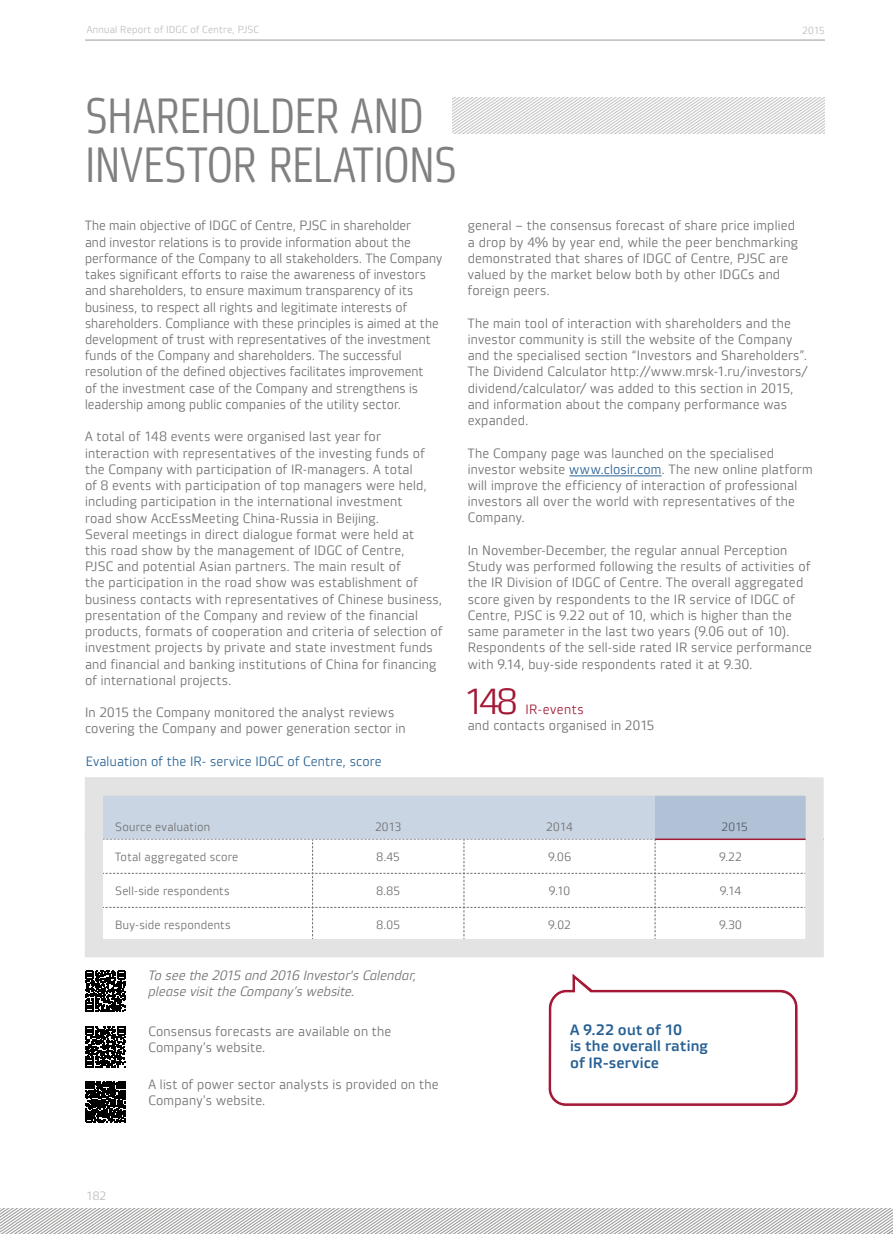
<style>
.page{position:relative;width:893px;height:1234px;background:#fff}
.page>*{position:absolute;margin:0;border:0;box-sizing:border-box;transform-origin:0 0}
.t1{font:49.5px/48.6px "Vida 21 Pro";letter-spacing:-.005em;color:#818080}
.t2{font:36.3px "Vida 31 Pro";color:#a31834}
.t3{font:15px/16.2px "Vida 33 Pro";letter-spacing:.015em;color:#266093}
.t4{font:13.5px/16.2px "Vida 31 Pro";letter-spacing:.015em;color:#706f6f}
.t5{font:italic 13.5px/16.2px "Vida 31 Pro";letter-spacing:.005em;color:#706f6f}
.t6{font:13.5px "Vida 31 Pro";letter-spacing:.015em;color:#266093}
.t7{font:13.5px "Vida 31 Pro";letter-spacing:.035em;color:#a31834}
.t8{font:12px "Vida 31 Pro";letter-spacing:.02em;color:#706f6f}
.t9{font:12px "Vida 31 Pro";color:#535e6b}
.t10{font:12px "Vida 31 Pro";color:#bcbcbc}
.t11{font:10.2px "Vida 31 Pro";letter-spacing:.02em;color:#bcbcbc}
.s1{color:#266093}
.s2{font-style:italic}
</style>
<div class="page">
<svg style="left:0;top:1208px;width:892px;height:25px"></svg>
<svg style="left:104px;top:796px;width:701px;height:141px"></svg>
<svg style="left:548px;top:973px;width:251px;height:133px"></svg>
<svg style="left:85px;top:1121px;width:41px;height:1px"></svg>
<svg style="left:85px;top:1081px;width:41px;height:40px;background:#242424"></svg>
<svg style="left:85px;top:1066px;width:41px;height:1px"></svg>
<svg style="left:85px;top:1026px;width:41px;height:40px"></svg>
<svg style="left:85px;top:970px;width:41px;height:41px"></svg>
<svg style="left:453px;top:97px;width:372px;height:36px"></svg>
<hr style="left:569px;top:475px;width:93px;height:1px;background:#266093">
<div style="left:85px;top:777px;width:739px;height:179px;border:18px solid #e3e3e3"></div>
<hr style="left:85px;top:39px;width:740px;height:2px;background:#bcbcbc">
<p class="t11" style="left:87px;top:22px;width:174px">Annual Report of IDGC of Centre, PJSC</p>
<p class="t11" style="left:802px;top:23px;width:24px">2015</p>
<h1 class="t1" style="left:85px;top:90px;width:374px">SHAREHOLDER AND<br>INVESTOR RELATIONS</h1>
<p class="t4" style="left:85px;top:217px;width:359px">The main objective of IDGC of Centre, PJSC in shareholder<br>and investor relations is to provide information about the performance of the Company to all stakeholders. The Company takes significant efforts to raise the awareness of investors and shareholders, to ensure maximum transparency of its business, to respect all rights and legitimate interests of shareholders. Compliance with these principles is aimed at the development of trust with representatives of the investment funds of the Company and shareholders. The successful resolution of the defined objectives facilitates improvement<br>of the investment case of the Company and strengthens is leadership among public companies of the utility sector.</p>
<p class="t4" style="left:85px;top:428px;width:359px">A total of 148 events were organised last year for interaction with representatives of the investing funds of the Company with participation of IR-managers. A total<br>of 8 events with participation of top managers were held, including participation in the international investment<br>road show AccEssMeeting China-Russia in Beijing.<br>Several meetings in direct dialogue format were held at<br>this road show by the management of IDGC of Centre,<br>PJSC and potential Asian partners. The main result of<br>the participation in the road show was establishment of business contacts with representatives of Chinese business, presentation of the Company and review of the financial products, formats of cooperation and criteria of selection of investment projects by private and state investment funds and financial and banking institutions of China for financing of international projects.</p>
<p class="t4" style="left:85px;top:703px;width:322px">In 2015 the Company monitored the analyst reviews covering the Company and power generation sector in</p>
<p class="t6" style="left:86px;top:751px;width:297px">Evaluation of the IR- service IDGC of Centre, score</p>
<p class="t4" style="left:468px;top:217px;width:332px">general – the consensus forecast of share price implied a drop by 4% by year end, while the peer benchmarking demonstrated that shares of IDGC of Centre, PJSC are valued by the market below both by other IDGCs and foreign peers.</p>
<p class="t4" style="left:468px;top:314px;width:342px">The main tool of interaction with shareholders and the investor community is still the website of the Company and the specialised section “Investors and Shareholders”.<br>The Dividend Calculator http://www.mrsk-1.ru/investors/ dividend/calculator/ was added to this section in 2015, and information about the company performance was expanded.</p>
<p class="t4" style="left:468px;top:444px;width:346px">The Company page was launched on the specialised investor website <span class="s1">www.closir.com</span>. The new online platform will improve the efficiency of interaction of professional investors all over the world with representatives of the Company.</p>
<p class="t4" style="left:468px;top:541px;width:346px">In November-December, the regular annual Perception Study was performed following the results of activities of the IR Division of IDGC of Centre. The overall aggregated score given by respondents to the IR service of IDGC of Centre, PJSC is 9.22 out of 10, which is higher than the same parameter in the last two years (9.06 out of 10).<br>Respondents of the sell-side rated IR service performance with 9.14, buy-side respondents rated it at 9.30.</p>
<h2 class="t2" style="left:464px;top:675px;width:55px">148</h2>
<p class="t7" style="left:525px;top:699px;width:60px">IR-events</p>
<p class="t4" style="left:468px;top:716px;width:188px">and contacts organised in 2015</p>
<p class="t8" style="left:115px;top:817px;width:97px">Source evaluation</p>
<p class="t8" style="left:375px;top:817px;width:28px">2013</p>
<p class="t8" style="left:546px;top:817px;width:28px">2014</p>
<p class="t9" style="left:722px;top:817px;width:28px">2015</p>
<p class="t8" style="left:115px;top:847px;width:125px">Total aggregated score</p>
<p class="t8" style="left:377px;top:847px;width:25px">8.45</p>
<p class="t8" style="left:548px;top:847px;width:24px">9.06</p>
<p class="t8" style="left:719px;top:847px;width:24px">9.22</p>
<p class="t8" style="left:115px;top:881px;width:116px">Sell-side respondents</p>
<p class="t8" style="left:376px;top:881px;width:25px">8.85</p>
<p class="t8" style="left:549px;top:881px;width:23px">9.10</p>
<p class="t8" style="left:720px;top:881px;width:23px">9.14</p>
<p class="t8" style="left:115px;top:915px;width:117px">Buy-side respondents</p>
<p class="t8" style="left:376px;top:915px;width:25px">8.05</p>
<p class="t8" style="left:548px;top:915px;width:24px">9.02</p>
<p class="t8" style="left:719px;top:915px;width:24px">9.30</p>
<p class="t10" style="left:86px;top:1186px;width:21px">182</p>
<p class="t5" style="left:148px;top:966px;width:270px">To see the 2015 and 2016 Investor's Calendar, please visit the Company’s website.</p>
<p class="t4" style="left:148px;top:1022px;width:244px">Consensus forecasts are available on the<br>Company’s website<span class="s2">.</span></p>
<p class="t4" style="left:148px;top:1075px;width:292px">A list of power sector analysts is provided on the<br>Company’s website<span class="s2">.</span></p>
<p class="t3" style="left:570px;top:1020px;width:140px">A 9.22 out of 10<br>is the overall rating of IR-service</p>
</div>
